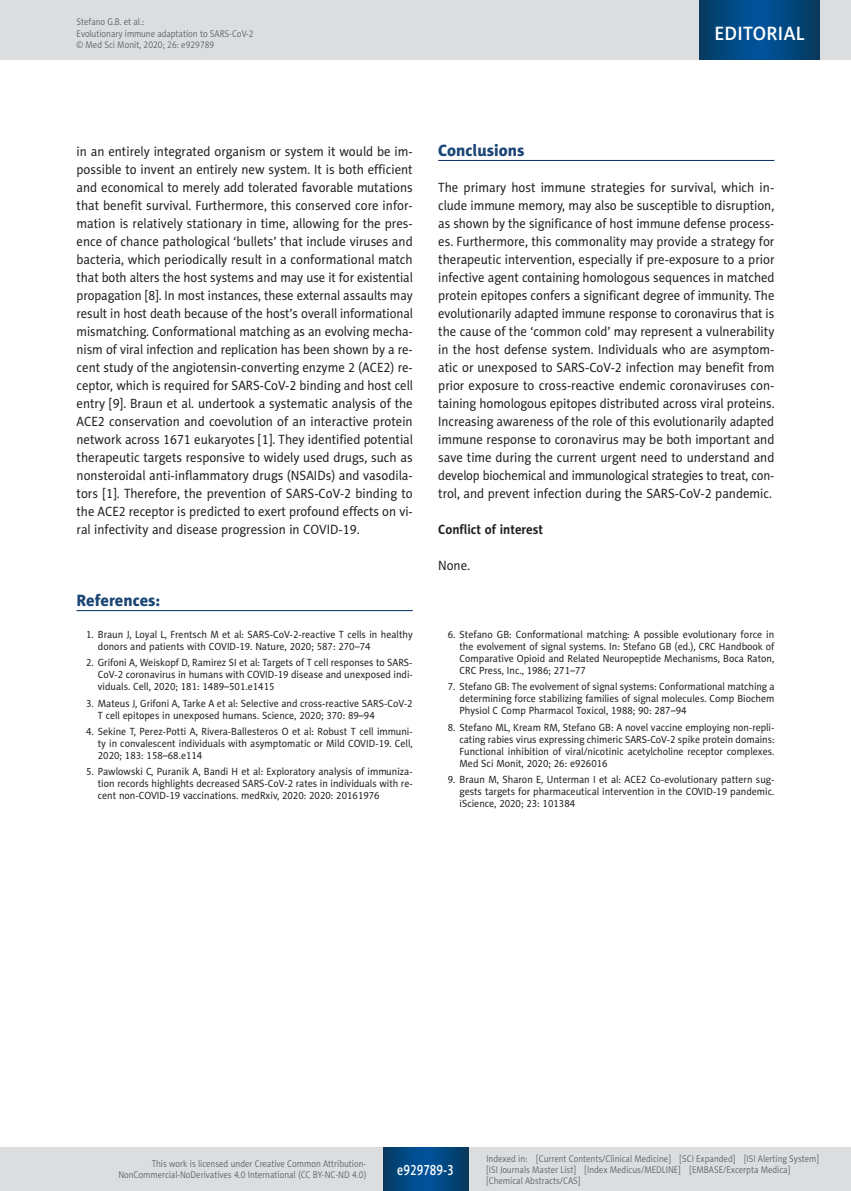
<style>
.page{position:relative;width:851px;height:1191px;background:#fff}
.page>*{position:absolute;margin:0;border:0;box-sizing:border-box;transform-origin:0 0}
.t1{font:19.5px "Naomi Sans EFN Medium";letter-spacing:.01em;color:#fff}
.MSM_Headline_1{font:16.5px "Naomi Sans EFN Heavy";color:#1a4574}
.MSM_Referencje_Tytul{font:16.5px "Naomi Sans EFN Heavy";color:#1a4574}
.MSM_e-PAGINA{font:15px "Naomi Sans EFN Medium";color:#fff;scale:.8 1}
.MSM_Body{font:13.5px/18px "Naomi Sans EFN";color:#231f20;text-align:justify;scale:.95 1}
.MSM_Headline_2{font:700 13.5px "Naomi Sans EFN";color:#231f20;scale:.95 1}
.MSM_Referencje_punkt{font:10.5px/12px "Naomi Sans EFN";color:#231f20;text-align:justify;scale:.95 1}
.MSM_Referencje_punkt-2{font:10.5px/12px "Naomi Sans EFN";color:#231f20;text-align:justify;scale:.94 1}
.MSM_pagina_zywa{font:9.75px/11.2px "Naomi Sans EFN Light";color:#57585a;scale:.9 1}
.MSM_pagina_sygnatura{font:9.75px "Naomi Sans EFN Light";color:#57585a;scale:.9 1}
</style>
<div class="page">
<hr style="left:438px;top:160px;width:336px;height:1px;background:#00295c">
<hr style="left:77px;top:610px;width:335px;height:1px;background:#00295c">
<div style="left:0;top:1148px;width:850px;height:43px;background:#dcdddf"></div>
<svg style="left:383px;top:1147px;width:85px;height:43px;background:#02477e"></svg>
<div style="left:0;top:0;width:850px;height:60px;background:#dcdddf"></div>
<svg style="left:699px;top:0;width:120px;height:60px;background:#02477e"></svg>
<p class="MSM_pagina_zywa" style="left:77px;top:16px;width:198px">Stefano G.B. et al.:<br>Evolutionary immune adaptation to SARS-CoV-2</p>
<p class="MSM_pagina_sygnatura" style="left:77px;top:39px;width:154px">© Med Sci Monit, 2020; 26: e929789</p>
<h1 class="t1" style="left:714px;top:22px;width:91px">EDITORIAL</h1>
<p class="MSM_Body" style="left:77px;top:142px;width:355px">in an entirely integrated organism or system it would be im&shy;possible to invent an entirely new system. It is both efficient and economical to merely add tolerated favorable mutations that benefit survival. Furthermore, this conserved core infor&shy;mation is relatively stationary in time, allowing for the pres&shy;ence of chance pathological ‘bullets’ that include viruses and bacteria, which periodically result in a conformational match that both alters the host systems and may use it for existential propagation [8]. In most instances, these external assaults may result in host death because of the host’s overall informational mismatching. Conformational matching as an evolving mecha&shy;nism of viral infection and replication has been shown by a re&shy;cent study of the angiotensin-converting enzyme 2 (ACE2) re&shy;ceptor, which is required for SARS-CoV-2 binding and host cell entry [9]. Braun et al. undertook a systematic analysis of the ACE2 conservation and coevolution of an interactive protein network across 1671 eukaryotes [1]. They identified potential therapeutic targets responsive to widely used drugs, such as nonsteroidal anti-inflammatory drugs (NSAIDs) and vasodila&shy;tors [1]. Therefore, the prevention of SARS-CoV-2 binding to the ACE2 receptor is predicted to exert profound effects on vi&shy;ral infectivity and disease progression in COVID-19.</p>
<p class="MSM_Headline_1" style="left:438px;top:140px;width:88px">Conclusions</p>
<p class="MSM_Body" style="left:438px;top:178px;width:355px">The primary host immune strategies for survival, which in&shy;clude immune memory, may also be susceptible to disruption, as shown by the significance of host immune defense process&shy;es. Furthermore, this commonality may provide a strategy for therapeutic intervention, especially if pre-exposure to a prior infective agent containing homologous sequences in matched protein epitopes confers a significant degree of immunity. The evolutionarily adapted immune response to coronavirus that is the cause of the ‘common cold’ may represent a vulnerability in the host defense system. Individuals who are asymptom&shy;atic or unexposed to SARS-CoV-2 infection may benefit from prior exposure to cross-reactive endemic coronaviruses con&shy;taining homologous epitopes distributed across viral proteins.<br>Increasing awareness of the role of this evolutionarily adapted immune response to coronavirus may be both important and save time during the current urgent need to understand and develop biochemical and immunological strategies to treat, con&shy;trol, and prevent infection during the SARS-CoV-2 pandemic.</p>
<p class="MSM_Headline_2" style="left:438px;top:521px;width:112px">Conflict of interest</p>
<p class="MSM_Body" style="left:438px;top:556px;width:35px">None.</p>
<p class="MSM_Referencje_Tytul" style="left:77px;top:590px;width:85px">References:</p>
<p class="MSM_Referencje_punkt" style="left:98px;top:628px;width:333px;text-indent:-12px">1. Braun J, Loyal L, Frentsch M et al: SARS-CoV-2-reactive T cells in healthy donors and patients with COVID-19. Nature, 2020; 587: 270–74</p>
<p class="MSM_Referencje_punkt" style="left:98px;top:657px;width:333px;text-indent:-12px">2. Grifoni A, Weiskopf D, Ramirez SI et al: Targets of T cell responses to SARS-CoV-2 coronavirus in humans with COVID-19 disease and unexposed indi&shy;viduals. Cell, 2020; 181: 1489–501.e1415</p>
<p class="MSM_Referencje_punkt" style="left:98px;top:697px;width:333px;text-indent:-12px">3. Mateus J, Grifoni A, Tarke A et al: Selective and cross-reactive SARS-CoV-2<br>T cell epitopes in unexposed humans. Science, 2020; 370: 89–94</p>
<p class="MSM_Referencje_punkt" style="left:98px;top:725px;width:333px;text-indent:-12px">4. Sekine T, Perez-Potti A, Rivera-Ballesteros O et al: Robust T cell immuni&shy;ty in convalescent individuals with asymptomatic or Mild COVID-19. Cell, 2020; 183: 158–68.e114</p>
<p class="MSM_Referencje_punkt" style="left:98px;top:765px;width:333px;text-indent:-12px">5. Pawlowski C, Puranik A, Bandi H et al: Exploratory analysis of immuniza&shy;tion records highlights decreased SARS-CoV-2 rates in individuals with re&shy;cent non-COVID-19 vaccinations. medRxiv, 2020: 2020: 20161976</p>
<p class="MSM_Referencje_punkt" style="left:459px;top:628px;width:333px;text-indent:-12px">6. Stefano GB: Conformational matching: A possible evolutionary force in the evolvement of signal systems. In: Stefano GB (ed.), CRC Handbook of Comparative Opioid and Related Neuropeptide Mechanisms, Boca Raton, CRC Press, Inc., 1986; 271–77</p>
<p class="MSM_Referencje_punkt-2" style="left:459px;top:681px;width:336px;text-indent:-12px">7. Stefano GB: The evolvement of signal systems: Conformational matching a determining force stabilizing families of signal molecules. Comp Biochem Physiol C Comp Pharmacol Toxicol, 1988; 90: 287–94</p>
<p class="MSM_Referencje_punkt" style="left:459px;top:721px;width:333px;text-indent:-12px">8. Stefano ML, Kream RM, Stefano GB: A novel vaccine employing non-repli&shy;cating rabies virus expressing chimeric SARS-CoV-2 spike protein domains:<br>Functional inhibition of viral/nicotinic acetylcholine receptor complexes.<br>Med Sci Monit, 2020; 26: e926016</p>
<p class="MSM_Referencje_punkt" style="left:459px;top:773px;width:333px;text-indent:-12px">9. Braun M, Sharon E, Unterman I et al: ACE2 Co-evolutionary pattern sug&shy;gests targets for pharmaceutical intervention in the COVID-19 pandemic. iScience, 2020; 23: 101384</p>
<p class="MSM_pagina_zywa" style="left:118px;top:1158px;width:277px;text-align:right">This work is licensed under Creative Common Attribution-<br>NonCommercial-NoDerivatives 4.0 International (CC BY-NC-ND 4.0)</p>
<p class="MSM_e-PAGINA" style="left:397px;top:1160px;width:72px">e929789-3</p>
<p class="MSM_pagina_zywa" style="left:486px;top:1152px;width:371px">Indexed in: [Current Contents/Clinical Medicine] [SCI Expanded] [ISI Alerting System] [ISI Journals Master List] [Index Medicus/MEDLINE] [EMBASE/Excerpta Medica] [Chemical Abstracts/CAS]</p>
</div>
